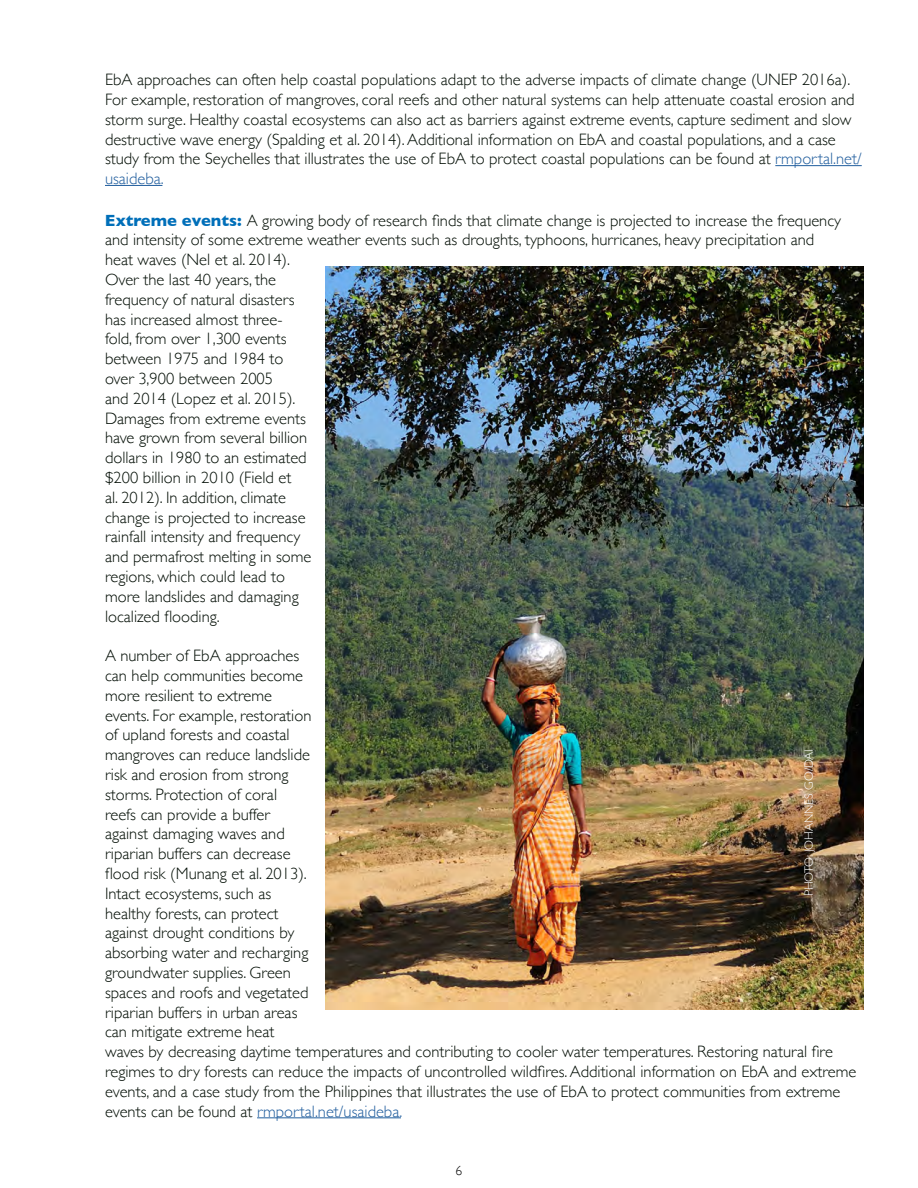
<style>
.page{position:relative;width:918px;height:1188px;background:#fff}
.page>*{position:absolute;margin:0;border:0;box-sizing:border-box;transform-origin:0 0}
.t1{font:300 16.5px/19.8px "Gill Sans";color:#010c03}
.t2{font:300 13.5px "Gill Sans";color:#000}
.t3{font:300 12px "Gill Sans";color:#fff}
.s1{color:#215e9e}
.s2{font-weight:700;color:#006fb9}
</style>
<div class="page">
<hr style="left:775px;top:165px;width:87px;height:1px;background:#215e9e">
<hr style="left:105px;top:185px;width:57px;height:1px;background:#215e9e">
<hr style="left:257px;top:1117px;width:144px;height:1px;background:#215e9e">
<img style="left:326px;top:266px;width:538px;height:744px">
<p class="t1" style="left:105px;top:69px;width:758px">EbA approaches can often help coastal populations adapt to the adverse impacts of climate change (UNEP 2016a).<br>For example, restoration of mangroves, coral reefs and other natural systems can help attenuate coastal erosion and storm surge. Healthy coastal ecosystems can also act as barriers against extreme events, capture sediment and slow destructive wave energy (Spalding et al. 2014). Additional information on EbA and coastal populations, and a case study from the Seychelles that illustrates the use of EbA to protect coastal populations can be found at <span class="s1">rmportal.net/ usaideba.</span></p>
<p class="t1" style="left:105px;top:210px;width:738px"><span class="s2">Extreme events:</span> A growing body of research finds that climate change is projected to increase the frequency and intensity of some extreme weather events such as droughts, typhoons, hurricanes, heavy precipitation and heat waves (Nel et al. 2014).<br>Over the last 40 years, the<br>frequency of natural disasters<br>has increased almost three-<br>fold, from over 1,300 events<br>between 1975 and 1984 to<br>over 3,900 between 2005<br>and 2014 (Lopez et al. 2015).<br>Damages from extreme events<br>have grown from several billion<br>dollars in 1980 to an estimated<br>$200 billion in 2010 (Field et<br>al. 2012). In addition, climate<br>change is projected to increase<br>rainfall intensity and frequency<br>and permafrost melting in some<br>regions, which could lead to<br>more landslides and damaging<br>localized flooding.</p>
<p class="t1" style="left:105px;top:645px;width:753px">A number of EbA approaches<br>can help communities become<br>more resilient to extreme<br>events. For example, restoration<br>of upland forests and coastal<br>mangroves can reduce landslide<br>risk and erosion from strong<br>storms. Protection of coral<br>reefs can provide a buffer<br>against damaging waves and<br>riparian buffers can decrease<br>flood risk (Munang et al. 2013).<br>Intact ecosystems, such as<br>healthy forests, can protect<br>against drought conditions by<br>absorbing water and recharging<br>groundwater supplies. Green<br>spaces and roofs and vegetated<br>riparian buffers in urban areas<br>can mitigate extreme heat<br>waves by decreasing daytime temperatures and contributing to cooler water temperatures. Restoring natural fire regimes to dry forests can reduce the impacts of uncontrolled wildfires. Additional information on EbA and extreme events, and a case study from the Philippines that illustrates the use of EbA to protect communities from extreme events can be found at <span class="s1">rmportal.net/usaideba.</span></p>
<p class="t3" style="left:799px;top:896px;width:149px;rotate:-90deg">PHOTO: JOHANNES GO/DAI</p>
<p class="t2" style="left:456px;top:1159px;width:8px">6</p>
</div>
